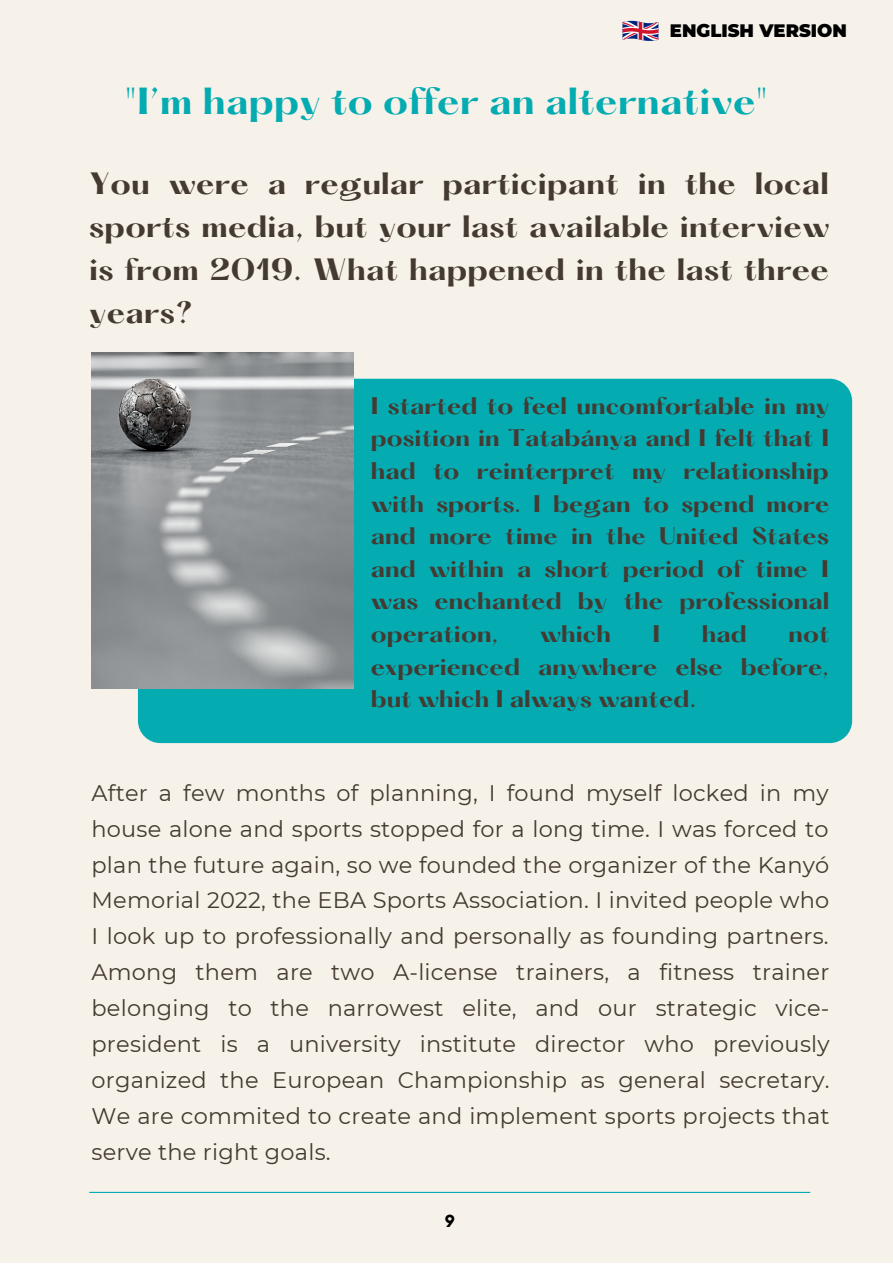
<style>
.page{position:relative;width:893px;height:1264px;background:#fff}
.page>*{position:absolute;margin:0;border:0;box-sizing:border-box;transform-origin:0 0}
.t1{font:700 33px "Hatton";letter-spacing:.01em;color:#04abb1}
.t2{font:700 27px/42.8px "Hatton";letter-spacing:.01em;color:#443a31;text-align:justify}
.t3{font:22.5px/36px "Montserrat";letter-spacing:.01em;color:#443a31;text-align:justify}
.t4{font:700 21px/32.5px "Hatton";letter-spacing:.005em;color:#443a31;text-align:justify}
.t5{font:900 18px "Montserrat";color:#000}
.t6{font:700 18px "Glacial Indifference";color:#000}
</style>
<div class="page">
<div style="left:0;top:0;width:892px;height:1262px;background:#f6f2ea"></div>
<div style="left:138px;top:379px;width:714px;height:364px;background:#04abb1;border-radius:22px"></div>
<img style="left:91px;top:352px;width:262px;height:336px">
<hr style="left:89px;top:1191px;width:721px;height:1px;background:#04abb1">
<svg style="left:622px;top:20px;width:36px;height:21px"></svg>
<p class="t5" style="left:670px;top:19px;width:178px">ENGLISH VERSION</p>
<h1 class="t1" style="left:125px;top:86px;width:644px">"I’m happy to offer an alternative"</h1>
<p class="t2" style="left:89px;top:165px;width:741px">You were a regular participant in the local sports media, but your last available interview is from 2019. What happened in the last three years?</p>
<p class="t4" style="left:370px;top:391px;width:460px">I started to feel uncomfortable in my position in Tatabánya and I felt that I had to reinterpret my relationship with sports. I began to spend more and more time in the United States and within a short period of time I was enchanted by the professional operation,</p>
<p class="t4" style="left:539px;top:620px;width:73px">which</p>
<p class="t4" style="left:652px;top:620px;width:9px">I</p>
<p class="t4" style="left:701px;top:620px;width:46px">had</p>
<p class="t4" style="left:370px;top:620px;width:460px;text-indent:417px">not experienced anywhere else before, but which I always wanted.</p>
<p class="t3" style="left:91px;top:774px;width:739px">After a few months of planning, I found myself locked in my house alone and sports stopped for a long time. I was forced to plan the future again, so we founded the organizer of the Kanyó Memorial 2022, the EBA Sports Association. I invited people who I look up to professionally and personally as founding partners.<br>Among them are two A-license trainers, a fitness trainer belonging to the narrowest elite, and our strategic vice&shy;president is a university institute director who previously organized the European Championship as general secretary.<br>We are commited to create and implement sports projects that serve the right goals.</p>
<p class="t6" style="left:445px;top:1210px;width:12px">9</p>
</div>
